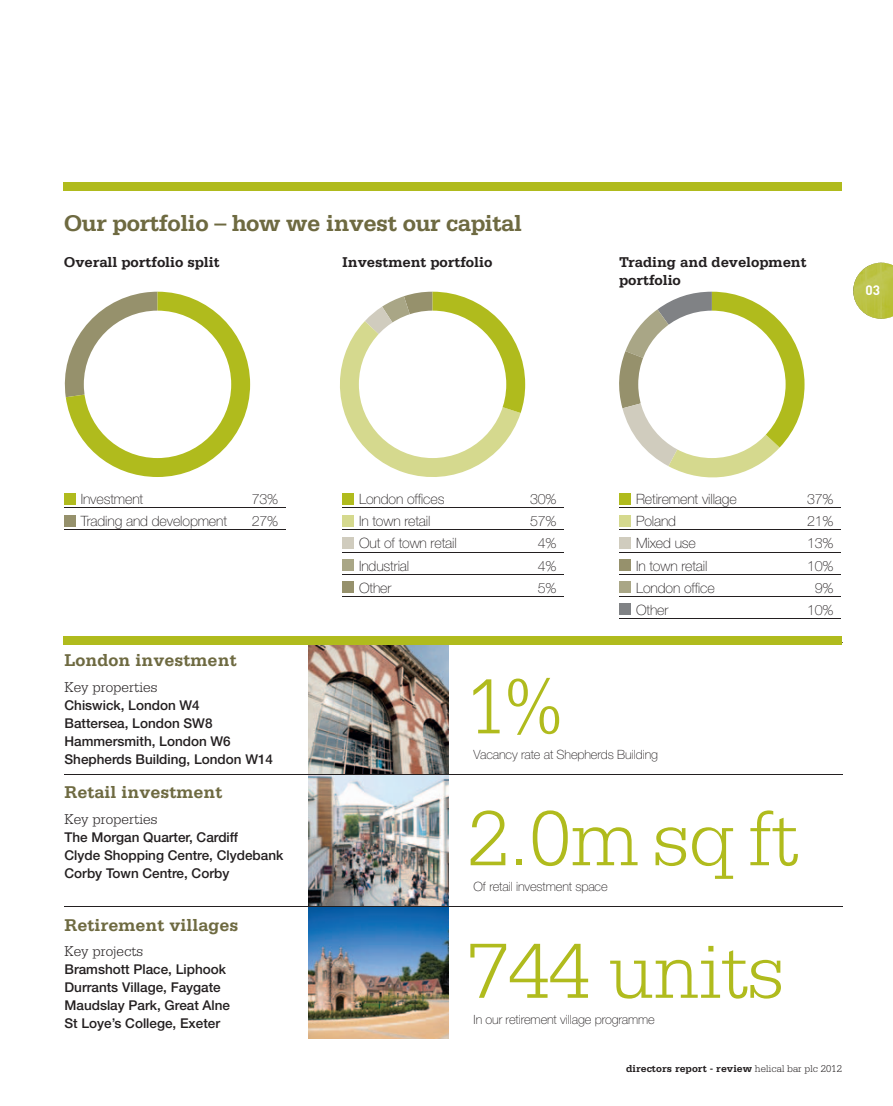
<style>
.page{position:relative;width:893px;height:1106px;background:#fff}
.page>*{position:absolute;margin:0;border:0;box-sizing:border-box;transform-origin:0 0}
.t1{font:300 82.5px/132.1px "Serifa";letter-spacing:-.01em;color:#b0bb1d}
.t2{font:700 24px "Serifa";letter-spacing:-.02em;color:#6e6a41}
.t3{font:700 18px "Serifa";color:#6e6a41}
.t4{font:700 15px/18px "Serifa";letter-spacing:-.005em;color:#231f20}
.t5{font:300 15px "Serifa";color:#231f20}
.t6{font:100 14.25px "Helvetica Neue";letter-spacing:-.01em;color:#231f20}
.t7{font:500 13.5px/18px "Helvetica Neue LT";color:#231f20}
.t8{font:700 13.5px "DIN";color:#fff}
.t9{font:100 12.75px "Helvetica Neue";letter-spacing:-.01em;color:#231f20}
.t10{font:700 10.5px "Serifa";letter-spacing:.005em;color:#231f20}
.s1{font-weight:300}
</style>
<div class="page">
<img style="left:308px;top:644px;width:141px;height:394px">
<hr style="left:65px;top:641px;width:778px;height:1px;background:#6e6a41">
<hr style="left:65px;top:774px;width:778px;height:1px;background:#231f20">
<hr style="left:65px;top:906px;width:778px;height:1px;background:#231f20">
<hr style="left:64px;top:507px;width:221px;height:1px;background:#231f20">
<hr style="left:64px;top:529px;width:221px;height:1px;background:#231f20">
<div style="left:64px;top:493px;width:11px;height:11px;background:#b0bb1d"></div>
<div style="left:64px;top:515px;width:11px;height:11px;background:#96916c"></div>
<hr style="left:342px;top:507px;width:222px;height:1px;background:#231f20">
<hr style="left:342px;top:529px;width:222px;height:1px;background:#231f20">
<hr style="left:342px;top:552px;width:222px;height:1px;background:#231f20">
<hr style="left:342px;top:574px;width:222px;height:1px;background:#231f20">
<hr style="left:342px;top:596px;width:222px;height:1px;background:#231f20">
<div style="left:342px;top:493px;width:12px;height:11px;background:#b0bb1d"></div>
<div style="left:342px;top:515px;width:12px;height:11px;background:#d5d98e"></div>
<div style="left:342px;top:537px;width:12px;height:11px;background:#d0ccbe"></div>
<div style="left:342px;top:559px;width:12px;height:11px;background:#a9a686"></div>
<div style="left:342px;top:581px;width:12px;height:11px;background:#96916c"></div>
<hr style="left:619px;top:507px;width:222px;height:1px;background:#231f20">
<hr style="left:619px;top:529px;width:222px;height:1px;background:#231f20">
<hr style="left:619px;top:552px;width:222px;height:1px;background:#231f20">
<hr style="left:619px;top:574px;width:222px;height:1px;background:#231f20">
<hr style="left:619px;top:596px;width:222px;height:1px;background:#231f20">
<hr style="left:619px;top:618px;width:222px;height:1px;background:#231f20">
<div style="left:619px;top:493px;width:12px;height:11px;background:#b0bb1d"></div>
<div style="left:619px;top:515px;width:12px;height:11px;background:#d5d98e"></div>
<div style="left:619px;top:537px;width:12px;height:11px;background:#d0ccbe"></div>
<div style="left:619px;top:559px;width:12px;height:11px;background:#96916c"></div>
<div style="left:619px;top:581px;width:12px;height:11px;background:#a9a686"></div>
<div style="left:619px;top:603px;width:12px;height:11px;background:#808285"></div>
<svg style="left:64px;top:292px;width:186px;height:185px"></svg>
<div style="left:84px;top:311px;width:147px;height:147px;background:#fff;border-radius:50%"></div>
<svg style="left:340px;top:292px;width:185px;height:185px"></svg>
<div style="left:359px;top:311px;width:147px;height:147px;background:#fff;border-radius:50%"></div>
<svg style="left:619px;top:292px;width:185px;height:186px"></svg>
<div style="left:638px;top:311px;width:148px;height:147px;background:#fff;border-radius:50%"></div>
<img style="left:853px;top:263px;width:40px;height:56px">
<div style="left:64px;top:182px;width:778px;height:9px;background:#b0bb1d"></div>
<div style="left:64px;top:636px;width:778px;height:8px;background:#b0bb1d"></div>
<h2 class="t2" style="left:64px;top:209px;width:460px">Our portfolio – how we invest our capital</h2>
<p class="t4" style="left:64px;top:253px;width:157px">Overall portfolio split</p>
<p class="t4" style="left:342px;top:253px;width:152px">Investment portfolio</p>
<p class="t4" style="left:619px;top:253px;width:189px">Trading and development portfolio</p>
<p class="t8" style="left:865px;top:281px;width:16px">03</p>
<p class="t6" style="left:81px;top:491px;width:64px">Investment</p>
<p class="t6" style="left:252px;top:491px;width:28px">73%</p>
<p class="t6" style="left:81px;top:513px;width:148px">Trading and development</p>
<p class="t6" style="left:252px;top:513px;width:28px">27%</p>
<h3 class="t3" style="left:65px;top:650px;width:174px">London investment</h3>
<p class="t5" style="left:65px;top:678px;width:94px">Key properties</p>
<p class="t7" style="left:65px;top:695px;width:210px">Chiswick, London W4<br>Battersea, London SW8<br>Hammersmith, London W6<br>Shepherds Building, London W14</p>
<h3 class="t3" style="left:65px;top:782px;width:160px">Retail investment</h3>
<p class="t5" style="left:65px;top:810px;width:94px">Key properties</p>
<p class="t7" style="left:65px;top:828px;width:220px">The Morgan Quarter, Cardiff<br>Clyde Shopping Centre, Clydebank<br>Corby Town Centre, Corby</p>
<h3 class="t3" style="left:65px;top:914px;width:176px">Retirement villages</h3>
<p class="t5" style="left:65px;top:942px;width:80px">Key projects</p>
<p class="t7" style="left:65px;top:960px;width:167px">Bramshott Place, Liphook<br>Durrants Village, Faygate<br>Maudslay Park, Great Alne<br>St Loye’s College, Exeter</p>
<p class="t6" style="left:359px;top:491px;width:87px">London offices</p>
<p class="t6" style="left:530px;top:491px;width:28px">30%</p>
<p class="t6" style="left:359px;top:513px;width:73px">In town retail</p>
<p class="t6" style="left:530px;top:513px;width:28px">57%</p>
<p class="t6" style="left:359px;top:535px;width:99px">Out of town retail</p>
<p class="t6" style="left:538px;top:535px;width:20px">4%</p>
<p class="t6" style="left:359px;top:557px;width:52px">Industrial</p>
<p class="t6" style="left:538px;top:557px;width:20px">4%</p>
<p class="t6" style="left:359px;top:579px;width:34px">Other</p>
<p class="t6" style="left:538px;top:579px;width:20px">5%</p>
<p class="t6" style="left:636px;top:491px;width:102px">Retirement village</p>
<p class="t6" style="left:807px;top:491px;width:28px">37%</p>
<p class="t6" style="left:636px;top:513px;width:42px">Poland</p>
<p class="t6" style="left:807px;top:513px;width:28px">21%</p>
<p class="t6" style="left:636px;top:535px;width:61px">Mixed use</p>
<p class="t6" style="left:807px;top:535px;width:28px">13%</p>
<p class="t6" style="left:636px;top:557px;width:73px">In town retail</p>
<p class="t6" style="left:807px;top:557px;width:28px">10%</p>
<p class="t6" style="left:636px;top:579px;width:80px">London office</p>
<p class="t6" style="left:815px;top:579px;width:20px">9%</p>
<p class="t6" style="left:636px;top:601px;width:34px">Other</p>
<p class="t6" style="left:807px;top:601px;width:28px">10%</p>
<h1 class="t1" style="left:468px;top:639px;width:333px">1%<br>2.0m sq ft<br>744 units</h1>
<p class="t9" style="left:474px;top:747px;width:186px">Vacancy rate at Shepherds Building</p>
<p class="t9" style="left:474px;top:879px;width:136px">Of retail investment space</p>
<p class="t9" style="left:474px;top:1011px;width:183px">In our retirement village programme</p>
<p class="t10" style="left:626px;top:1062px;width:217px">directors report - review <span class="s1">helical bar plc 2012</span></p>
</div>
